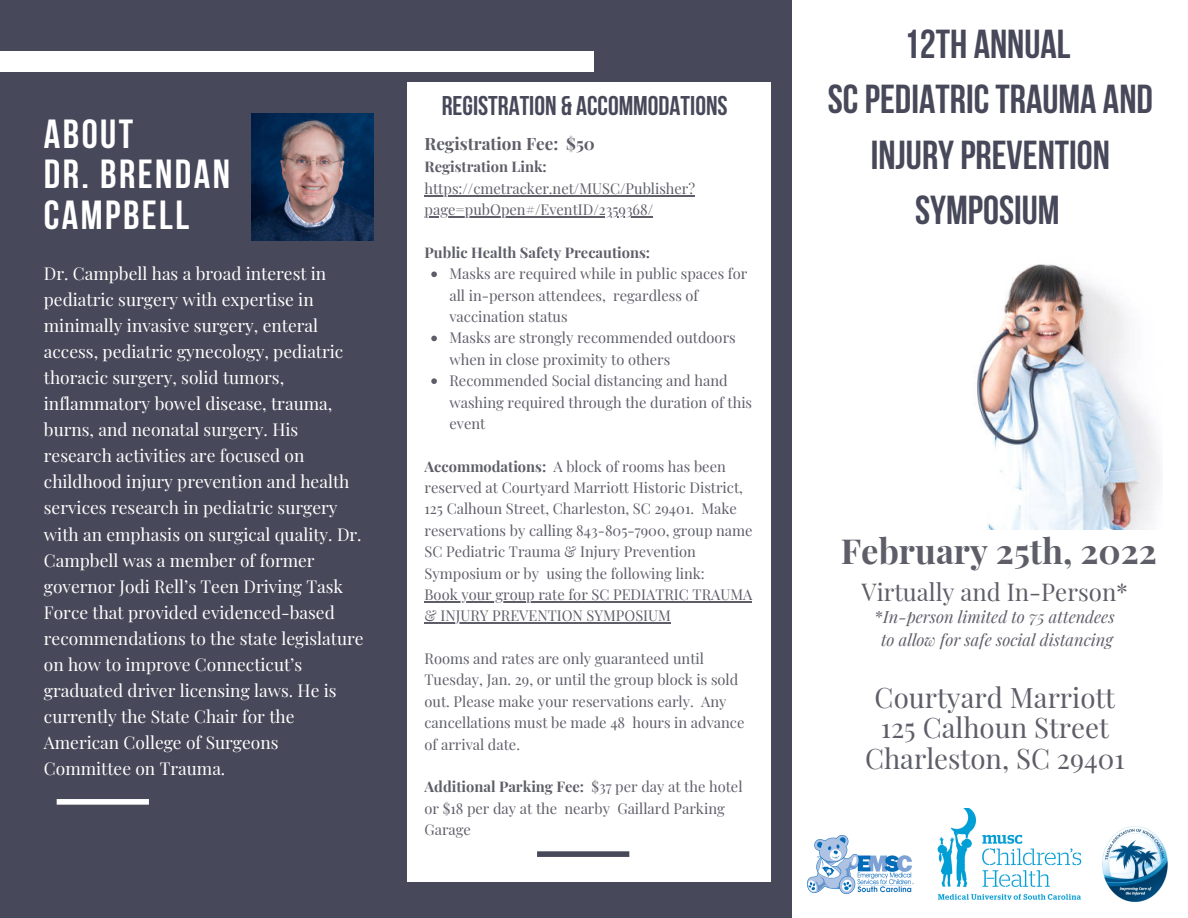
<style>
.page{position:relative;width:1188px;height:918px;background:#fff}
.page>*{position:absolute;margin:0;border:0;box-sizing:border-box;transform-origin:0 0}
.t1{font:700 40.5px/40.5px "Bebas Neue";letter-spacing:.06em;color:#fff}
.t2{font:700 40.35px/55.3px "Bebas Neue";color:#474859;text-align:center}
.t3{font:700 34.5px "Playfair Display";color:#5e5e69}
.t4{font:27.6px "Playfair Display";color:#5e5e69}
.t5{font:700 27px "Bebas Neue";color:#474859}
.t6{font:24px "Playfair Display";color:#5e5e69}
.t7{font:17.4px/26.1px "Playfair Display";color:#fff}
.t8{font:700 17.1px "Playfair Display";color:#5e5e69}
.t9{font:italic 16.5px "Playfair Display";color:#5e5e69}
.t10{font:14.7px/21.3px "Playfair Display";color:#5e5e69}
.t11{font:700 14.7px "Playfair Display";color:#5e5e69}
.s1{font-weight:700}
.s2{font-style:normal}
</style>
<div class="page">
<div style="left:0;top:0;width:792px;height:918px;background:#474859"></div>
<div style="left:407px;top:82px;width:363px;height:800px;background:#fff"></div>
<div style="left:57px;top:799px;width:92px;height:6px;background:#fff"></div>
<div style="left:537px;top:851px;width:92px;height:6px;background:#474859"></div>
<div style="left:0;top:52px;width:594px;height:20px;background:#fff"></div>
<img style="left:976px;top:264px;width:184px;height:266px">
<img style="left:1103px;top:826px;width:65px;height:76px">
<img style="left:807px;top:835px;width:106px;height:59px">
<img style="left:937px;top:809px;width:145px;height:91px">
<img style="left:252px;top:113px;width:121px;height:127px">
<svg style="left:431px;top:271px;width:6px;height:6px"></svg>
<svg style="left:431px;top:336px;width:6px;height:5px"></svg>
<svg style="left:431px;top:378px;width:6px;height:6px"></svg>
<hr style="left:425px;top:195px;width:270px;height:1px;background:#5e5e69">
<hr style="left:425px;top:216px;width:228px;height:1px;background:#5e5e69">
<hr style="left:425px;top:601px;width:327px;height:1px;background:#5e5e69">
<hr style="left:425px;top:622px;width:246px;height:2px;background:#5e5e69">
<p class="t1" style="left:44px;top:117px;width:91px">ABOUT</p>
<p class="t1" style="left:44px;top:158px;width:188px">DR. BRENDAN<br>CAMPBELL</p>
<p class="t7" style="left:44px;top:260px;width:321px">Dr. Campbell has a broad interest in pediatric surgery with expertise in minimally invasive surgery, enteral access, pediatric gynecology, pediatric thoracic surgery, solid tumors, inflammatory bowel disease, trauma, burns, and neonatal surgery. His research activities are focused on childhood injury prevention and health services research in pediatric surgery with an emphasis on surgical quality. Dr.<br>Campbell was a member of former governor Jodi Rell’s Teen Driving Task Force that provided evidenced-based recommendations to the state legislature on how to improve Connecticut’s graduated driver licensing laws. He is currently the State Chair for the American College of Surgeons Committee on Trauma.</p>
<p class="t5" style="left:442px;top:94px;width:288px">REGISTRATION &amp; ACCOMMODATIONS</p>
<p class="t8" style="left:425px;top:131px;width:172px">Registration Fee: $50</p>
<p class="t10" style="left:425px;top:156px;width:272px"><span class="s1">Registration Link: </span>https://cmetracker.net/MUSC/Publisher? page=pubOpen#/EventID/2359368/</p>
<p class="t11" style="left:425px;top:242px;width:227px">Public Health Safety Precautions:</p>
<p class="t10" style="left:449px;top:263px;width:299px">Masks are required while in public spaces for all in-person attendees, regardless of vaccination status</p>
<p class="t10" style="left:449px;top:327px;width:288px">Masks are strongly recommended outdoors when in close proximity to others</p>
<p class="t10" style="left:449px;top:369px;width:304px">Recommended Social distancing and hand washing required through the duration of this event</p>
<p class="t10" style="left:425px;top:455px;width:330px"><span class="s1">Accommodations:</span> A block of rooms has been reserved at Courtyard Marriott Historic District, 125 Calhoun Street, Charleston, SC 29401. Make reservations by calling 843-805-7900, group name SC Pediatric Trauma &amp; Injury Prevention Symposium or by using the following link:</p>
<p class="t10" style="left:425px;top:583px;width:329px">Book your group rate for SC PEDIATRIC TRAUMA &amp; INJURY PREVENTION SYMPOSIUM</p>
<p class="t10" style="left:425px;top:647px;width:321px">Rooms and rates are only guaranteed until Tuesday, Jan. 29, or until the group block is sold out. Please make your reservations early. Any cancellations must be made 48 hours in advance of arrival date.</p>
<p class="t10" style="left:425px;top:776px;width:320px"><span class="s1">Additional Parking Fee:</span> $37 per day at the hotel or $18 per day at the nearby Gaillard Parking<br>Garage</p>
<p class="t2" style="left:904px;top:20px;width:168px">12TH ANNUAL</p>
<p class="t2" style="left:828px;top:76px;width:327px">SC PEDIATRIC TRAUMA AND<br>INJURY PREVENTION<br>SYMPOSIUM</p>
<p class="t3" style="left:841px;top:526px;width:318px">February 25th, 2022</p>
<p class="t6" style="left:862px;top:575px;width:268px">Virtually and In-Person*</p>
<p class="t9" style="left:875px;top:606px;width:241px"><span class="s2">*</span>In-person limited to 75 attendees</p>
<p class="t9" style="left:881px;top:628px;width:233px">to allow for safe social distancing</p>
<p class="t4" style="left:875px;top:678px;width:242px">Courtyard Marriott</p>
<p class="t4" style="left:881px;top:708px;width:230px">125 Calhoun Street</p>
<p class="t4" style="left:865px;top:739px;width:261px">Charleston, SC 29401</p>
</div>
